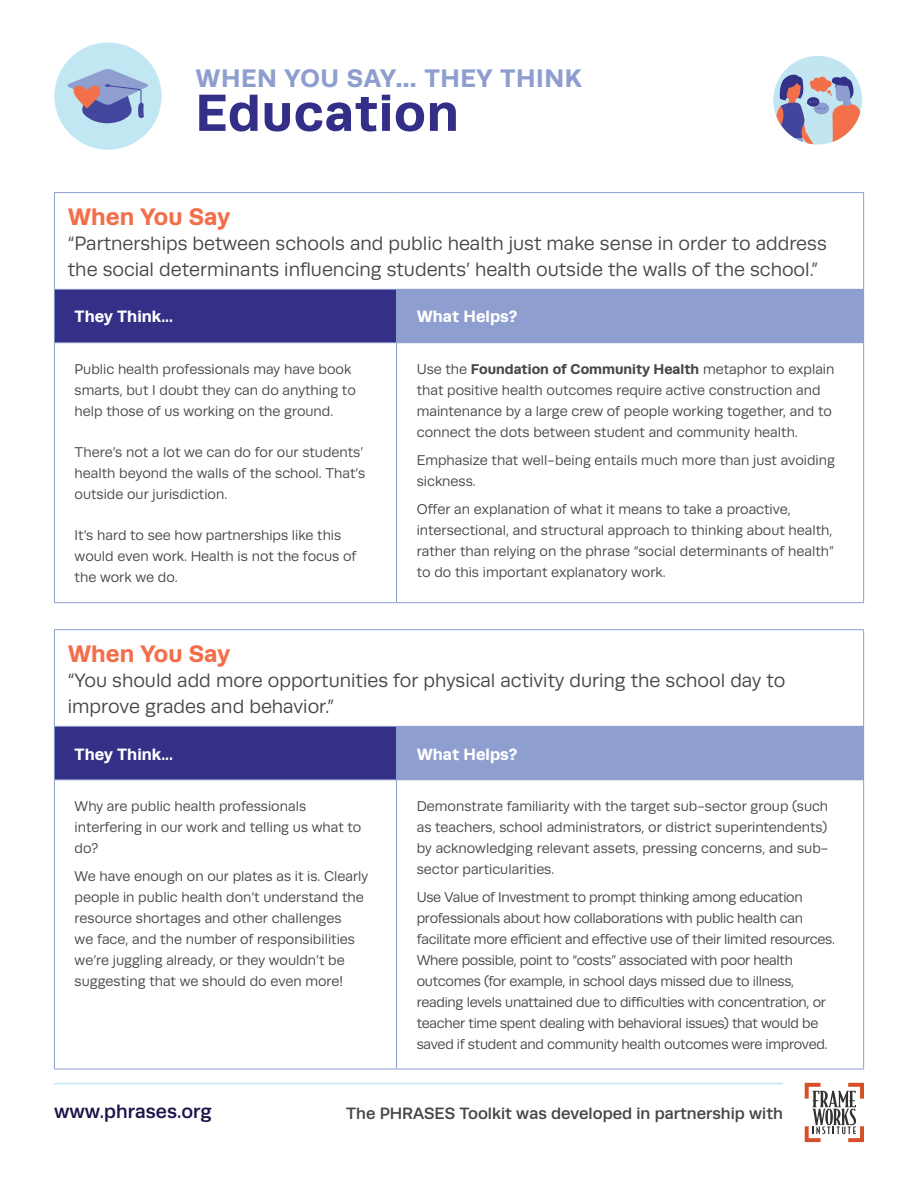
<style>
.page{position:relative;width:918px;height:1188px;background:#fff}
.page>*{position:absolute;margin:0;border:0;box-sizing:border-box;transform-origin:0 0}
.t1{font:700 52.5px "Runda";letter-spacing:.02em;color:#332f88}
.t2{font:700 25.5px "Runda";letter-spacing:.02em;color:#8e9ecf}
.t3{font:700 24px "Runda";color:#f36f4b}
.t4{font:19.5px/25.5px "Runda";color:#46474a}
.t5{font:500 19.5px "Runda";color:#1a144b}
.t6{font:500 16.5px "Runda";color:#46474a}
.t7{font:700 16.5px "Runda";color:#fff}
.t8{font:14.25px/21px "Runda";color:#46474a}
.t9{font:14.25px/21px "Runda";letter-spacing:-.02em;color:#46474a}
.s1{font-weight:700}
</style>
<div class="page">
<div style="left:773px;top:56px;width:89px;height:89px;background:#c1e6f2;border-radius:50%"></div>
<svg style="left:773px;top:73px;width:87px;height:72px"></svg>
<div style="left:814px;top:82px;width:7px;height:10px;background:#f36e49;border-radius:50%"></div>
<div style="left:819px;top:83px;width:9px;height:9px;background:#f36e49;border-radius:50%"></div>
<div style="left:825px;top:81px;width:7px;height:6px;background:#f36e49;border-radius:50%"></div>
<hr style="left:54px;top:1083px;width:729px;height:1px;background:#c2e7f2">
<svg style="left:805px;top:1083px;width:59px;height:59px"></svg>
<div style="left:54px;top:43px;width:108px;height:107px;background:#c1e7f2;border-radius:50%"></div>
<svg style="left:67px;top:69px;width:81px;height:54px"></svg>
<div style="left:54px;top:289px;width:343px;height:54px;background:#342f87"></div>
<div style="left:397px;top:289px;width:467px;height:54px;background:#8e9ecf"></div>
<hr style="left:54px;top:192px;width:343px;height:1px;background:#8e9ecf">
<hr style="left:54px;top:193px;width:1px;height:96px;background:#8e9ecf">
<hr style="left:397px;top:192px;width:467px;height:1px;background:#8e9ecf">
<hr style="left:863px;top:193px;width:1px;height:96px;background:#8e9ecf">
<hr style="left:54px;top:289px;width:343px;height:1px;background:#8e9ecf">
<hr style="left:54px;top:290px;width:1px;height:52px;background:#8e9ecf">
<hr style="left:396px;top:290px;width:1px;height:52px;background:#8e9ecf">
<hr style="left:54px;top:342px;width:343px;height:1px;background:#8e9ecf">
<hr style="left:54px;top:343px;width:1px;height:259px;background:#8e9ecf">
<hr style="left:396px;top:343px;width:1px;height:259px;background:#8e9ecf">
<hr style="left:863px;top:343px;width:1px;height:259px;background:#8e9ecf">
<hr style="left:54px;top:602px;width:343px;height:1px;background:#8e9ecf">
<hr style="left:397px;top:602px;width:467px;height:1px;background:#8e9ecf">
<div style="left:54px;top:726px;width:343px;height:54px;background:#342f87"></div>
<div style="left:397px;top:726px;width:467px;height:54px;background:#8e9ecf"></div>
<hr style="left:54px;top:629px;width:343px;height:1px;background:#8e9ecf">
<hr style="left:54px;top:630px;width:1px;height:96px;background:#8e9ecf">
<hr style="left:397px;top:629px;width:467px;height:1px;background:#8e9ecf">
<hr style="left:863px;top:630px;width:1px;height:96px;background:#8e9ecf">
<hr style="left:54px;top:726px;width:343px;height:1px;background:#8e9ecf">
<hr style="left:54px;top:727px;width:1px;height:52px;background:#8e9ecf">
<hr style="left:396px;top:727px;width:1px;height:52px;background:#8e9ecf">
<hr style="left:54px;top:779px;width:343px;height:1px;background:#8e9ecf">
<hr style="left:54px;top:780px;width:1px;height:289px;background:#8e9ecf">
<hr style="left:396px;top:780px;width:1px;height:289px;background:#8e9ecf">
<hr style="left:863px;top:780px;width:1px;height:289px;background:#8e9ecf">
<hr style="left:54px;top:1069px;width:343px;height:1px;background:#8e9ecf">
<hr style="left:397px;top:1069px;width:467px;height:1px;background:#8e9ecf">
<h2 class="t2" style="left:195px;top:63px;width:388px">WHEN YOU SAY… THEY THINK</h2>
<h1 class="t1" style="left:195px;top:81px;width:265px">Education</h1>
<h3 class="t3" style="left:68px;top:202px;width:164px">When You Say</h3>
<h3 class="t4" style="left:68px;top:231px;width:760px">“Partnerships between schools and public health just make sense in order to address the social determinants influencing students’ health outside the walls of the school.”</h3>
<p class="t7" style="left:75px;top:307px;width:100px">They Think...</p>
<p class="t7" style="left:417px;top:307px;width:102px">What Helps?</p>
<p class="t8" style="left:75px;top:359px;width:283px">Public health professionals may have book smarts, but I doubt they can do anything to help those of us working on the ground.</p>
<p class="t8" style="left:75px;top:442px;width:292px">There’s not a lot we can do for our students’ health beyond the walls of the school. That’s outside our jurisdiction.</p>
<p class="t8" style="left:75px;top:525px;width:283px">It’s hard to see how partnerships like this would even work. Health is not the focus of the work we do.</p>
<p class="t8" style="left:417px;top:359px;width:419px">Use the <span class="s1">Foundation of Community Health</span> metaphor to explain that positive health outcomes require active construction and maintenance by a large crew of people working together, and to connect the dots between student and community health.</p>
<p class="t8" style="left:417px;top:450px;width:420px">Emphasize that well-being entails much more than just avoiding sickness.</p>
<p class="t8" style="left:417px;top:498px;width:419px">Offer an explanation of what it means to take a proactive, intersectional, and structural approach to thinking about health, rather than relying on the phrase “social determinants of health” to do this important explanatory work.</p>
<h3 class="t3" style="left:68px;top:639px;width:164px">When You Say</h3>
<h3 class="t4" style="left:68px;top:668px;width:719px">“You should add more opportunities for physical activity during the school day to improve grades and behavior.”</h3>
<p class="t7" style="left:75px;top:744px;width:100px">They Think...</p>
<p class="t7" style="left:417px;top:744px;width:102px">What Helps?</p>
<p class="t8" style="left:75px;top:796px;width:288px">Why are public health professionals interfering in our work and telling us what to do?</p>
<p class="t8" style="left:75px;top:865px;width:295px">We have enough on our plates as it is. Clearly people in public health don’t understand the resource shortages and other challenges<br>we face, and the number of responsibilities we’re juggling already, or they wouldn’t be suggesting that we should do even more!</p>
<p class="t8" style="left:417px;top:796px;width:413px;text-align:justify">Demonstrate familiarity with the target sub-sector group (such as teachers, school administrators, or district superintendents) by acknowledging relevant assets, pressing concerns, and sub&shy;sector particularities.</p>
<p class="t9" style="left:417px;top:886px;width:420px">Use Value of Investment to prompt thinking among education professionals about how collaborations with public health can facilitate more efficient and effective use of their limited resources.<br>Where possible, point to “costs” associated with poor health outcomes (for example, in school days missed due to illness, reading levels unattained due to difficulties with concentration, or teacher time spent dealing with behavioral issues) that would be saved if student and community health outcomes were improved.</p>
<h3 class="t5" style="left:54px;top:1100px;width:159px">www.phrases.org</h3>
<p class="t6" style="left:346px;top:1104px;width:438px">The PHRASES Toolkit was developed in partnership with</p>
</div>
